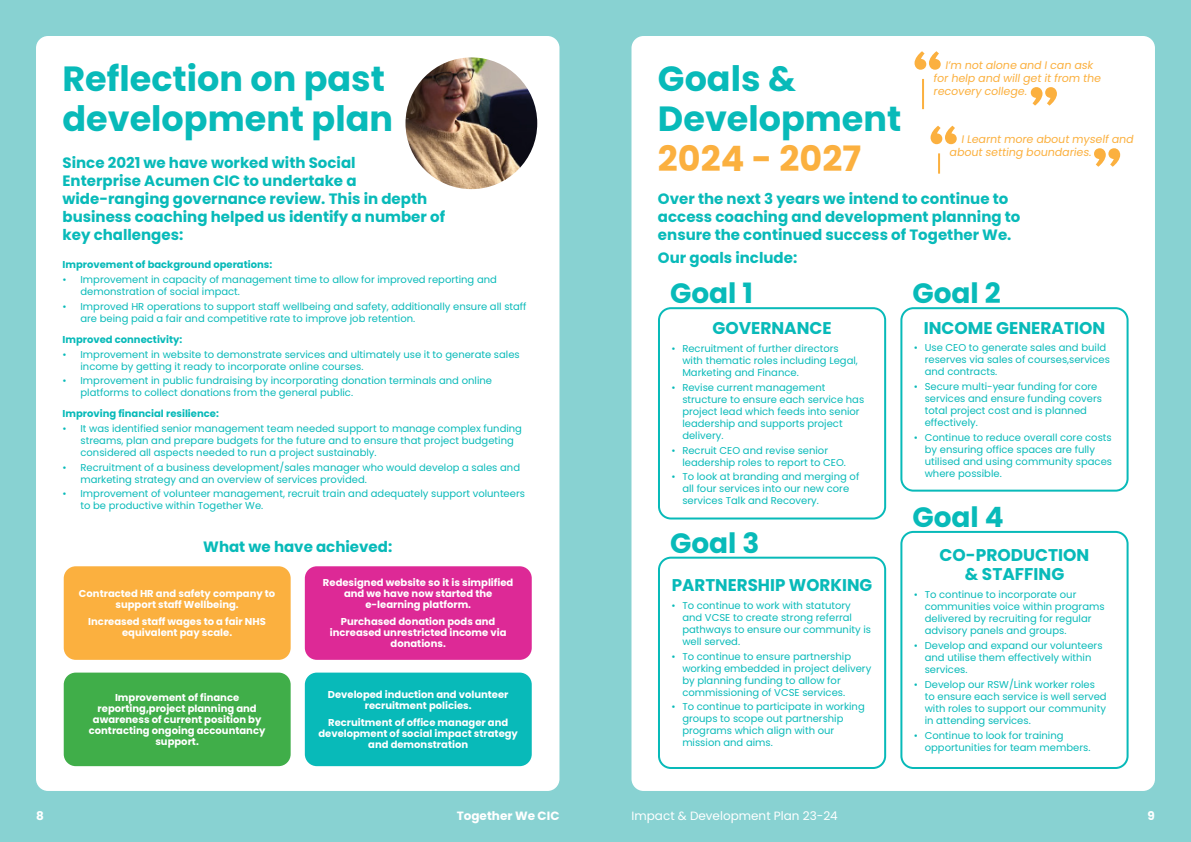
<style>
.page{position:relative;width:1191px;height:842px;background:#88d2d2}
.page>*{position:absolute;margin:0;border:0;box-sizing:border-box;transform-origin:0 0}
.t1{font:700 35px/40px "Poppins";color:#08bab9}
.t2{font:700 28px "Poppins";color:#08bab9}
.t3{font:700 17px/19px "Poppins";color:#08bab9;text-align:center}
.t4{font:700 15px/18px "Poppins";color:#08bab9}
.t5{font:12px "Poppins";color:#fff}
.t6{font:700 12px "Poppins";color:#fff}
.t7{font:11px/13.2px "Poppins";color:#fbb03f}
.t8{font:10px/12px "Poppins";color:#08bab9}
.t9{font:700 10px/11px "Poppins";color:#fff;text-align:center}
.t10{font:700 10px "Poppins";color:#08bab9}
.s1{color:#fbb03f}
</style>
<div class="page">
<div style="left:36px;top:36px;width:523px;height:755px;background:#fff;border-radius:12px"></div>
<div style="left:631px;top:36px;width:524px;height:755px;background:#fff;border-radius:12px"></div>
<img style="left:405px;top:57px;width:132px;height:132px;border-radius:66px">
<div style="left:64px;top:566px;width:227px;height:94px;background:#fbb03f;border-radius:12px"></div>
<div style="left:305px;top:566px;width:227px;height:94px;background:#dd2996;border-radius:12px"></div>
<div style="left:64px;top:673px;width:227px;height:93px;background:#40ae49;border-radius:12px"></div>
<div style="left:305px;top:673px;width:227px;height:93px;background:#08bab9;border-radius:12px"></div>
<div style="left:658px;top:307px;width:228px;height:212px;border:2px solid #08bab9;border-radius:12px"></div>
<div style="left:900px;top:307px;width:228px;height:185px;border:2px solid #08bab9;border-radius:12px"></div>
<div style="left:658px;top:557px;width:228px;height:212px;border:2px solid #08bab9;border-radius:12px"></div>
<div style="left:900px;top:531px;width:228px;height:238px;border:2px solid #08bab9;border-radius:12px"></div>
<svg style="left:914px;top:51px;width:26px;height:19px"></svg>
<svg style="left:1030px;top:87px;width:27px;height:19px"></svg>
<hr style="left:922px;top:79px;width:2px;height:30px;background:#fbb03f">
<svg style="left:930px;top:126px;width:26px;height:18px"></svg>
<svg style="left:1094px;top:148px;width:26px;height:19px"></svg>
<hr style="left:938px;top:153px;width:2px;height:21px;background:#fbb03f">
<p class="t7" style="left:933px;top:58px;width:171px;text-indent:12px">I’m notalone and Ican ask forhelp and willgetitfrom the recovery college.</p>
<p class="t7" style="left:949px;top:133px;width:188px;text-indent:12px">ILearntmore aboutmyselfand aboutsetting boundaries.</p>
<p class="t1" style="left:62px;top:59px;width:332px">Reflection on past development plan</p>
<p class="t1" style="left:658px;top:59px;width:245px">Goals &amp;<br>Development<br><span class="s1">2024 - 2027</span></p>
<p class="t4" style="left:658px;top:189px;width:364px">Over the next 3 years we intend to continue to access coaching and development planning to ensure the continued success of Together We.</p>
<p class="t4" style="left:658px;top:249px;width:141px">Our goals include:</p>
<p class="t4" style="left:62px;top:154px;width:384px">Since 2021 we have worked with Social<br>Enterprise Acumen CIC to undertake a wide-ranging governance review. This in depth business coaching helped us identify a number of key challenges:</p>
<p class="t10" style="left:62px;top:259px;width:211px">Improvement of background operations:</p>
<p class="t8" style="left:80px;top:274px;width:418px;text-indent:-18px">• Improvement in capacity of management time to allow for improved reporting and demonstration of social impact.</p>
<p class="t8" style="left:80px;top:301px;width:447px;text-indent:-18px">• Improved HR operations to support staff wellbeing and safety, additionally ensure all staff are being paid a fair and competitive rate to improve job retention.</p>
<p class="t10" style="left:62px;top:333px;width:121px">Improved connectivity:</p>
<p class="t8" style="left:80px;top:348px;width:441px;text-indent:-18px">• Improvement in website to demonstrate services and ultimately use it to generate sales income by getting it ready to incorporate online courses.</p>
<p class="t8" style="left:80px;top:375px;width:413px;text-indent:-18px">• Improvement in public fundraising by incorporating donation terminals and online platforms to collect donations from the general public.</p>
<p class="t10" style="left:62px;top:407px;width:158px">Improving financial resilience:</p>
<p class="t8" style="left:80px;top:422px;width:443px;text-indent:-18px">• It was identified senior management team needed support to manage complex funding streams, plan and prepare budgets for the future and to ensure that project budgeting considered all aspects needed to run a project sustainably.</p>
<p class="t8" style="left:80px;top:461px;width:441px;text-indent:-18px">• Recruitment of a business development/sales manager who would develop a sales and marketing strategy and an overview of services provided.</p>
<p class="t8" style="left:80px;top:488px;width:446px;text-indent:-18px">• Improvement of volunteer management, recruit train and adequately support volunteers to be productive within Together We.</p>
<p class="t2" style="left:912px;top:277px;width:90px">Goal 2</p>
<p class="t2" style="left:670px;top:277px;width:84px">Goal 1</p>
<p class="t3" style="left:923px;top:318px;width:183px">INCOME GENERATION</p>
<p class="t8" style="left:924px;top:342px;width:187px;text-indent:-11px">• Use CEO to generate sales and build reserves via sales of courses,services and contracts.</p>
<p class="t8" style="left:924px;top:381px;width:179px;text-indent:-11px">• Secure multi-year funding for core services and ensure funding covers total project cost and is planned effectively.</p>
<p class="t8" style="left:924px;top:432px;width:189px;text-indent:-11px">• Continue to reduce overall core costs by ensuring office spaces are fully utilised and using community spaces where possible.</p>
<p class="t3" style="left:712px;top:319px;width:121px">GOVERNANCE</p>
<p class="t8" style="left:682px;top:342px;width:177px;text-indent:-11px">• Recruitment of further directors with thematic roles including Legal,<br>Marketing and Finance.</p>
<p class="t8" style="left:682px;top:381px;width:183px;text-indent:-11px">• Revise current management structure to ensure each service has project lead which feeds into senior leadership and supports project delivery.</p>
<p class="t8" style="left:682px;top:444px;width:165px;text-indent:-11px">• Recruit CEO and revise senior leadership roles to report to CEO.</p>
<p class="t8" style="left:682px;top:471px;width:178px;text-indent:-11px">• To look at branding and merging of all four services into our new core services Talk and Recovery.</p>
<p class="t2" style="left:912px;top:501px;width:93px">Goal 4</p>
<p class="t4" style="left:203px;top:537px;width:190px">What we have achieved:</p>
<p class="t9" style="left:79px;top:588px;width:198px">Contracted HR and safety company to support staff Wellbeing.</p>
<p class="t9" style="left:88px;top:616px;width:179px">Increased staff wages to a fair NHS equivalent pay scale.</p>
<p class="t9" style="left:323px;top:577px;width:192px">Redesigned website so it is simplified and we have now started the e-learning platform.</p>
<p class="t9" style="left:330px;top:616px;width:178px">Purchased donation pods and increased unrestricted income via donations.</p>
<p class="t9" style="left:89px;top:692px;width:178px">Improvement of finance reporting,project planning and awareness of current position by contracting ongoing accountancy support.</p>
<p class="t9" style="left:328px;top:689px;width:182px">Developed induction and volunteer recruitment policies.</p>
<p class="t9" style="left:318px;top:717px;width:201px">Recruitment of office manager and development of social impact strategy and demonstration</p>
<p class="t2" style="left:670px;top:527px;width:91px">Goal 3</p>
<p class="t3" style="left:672px;top:576px;width:202px">PARTNERSHIP WORKING</p>
<p class="t8" style="left:682px;top:599px;width:190px;text-indent:-11px">• To continue to work with statutory and VCSE to create strong referral pathways to ensure our community is well served.</p>
<p class="t8" style="left:682px;top:650px;width:190px;text-indent:-11px">• To continue to ensure partnership working embedded in project delivery by planning funding to allow for commissioning of VCSE services.</p>
<p class="t8" style="left:682px;top:701px;width:184px;text-indent:-11px">• To continue to participate in working groups to scope out partnership programs which align with our mission and aims.</p>
<p class="t3" style="left:939px;top:546px;width:151px">CO-PRODUCTION &amp; STAFFING</p>
<p class="t8" style="left:924px;top:588px;width:181px;text-indent:-11px">• To continue to incorporate our communities voice within programs delivered by recruiting for regular advisory panels and groups.</p>
<p class="t8" style="left:924px;top:639px;width:179px;text-indent:-11px">• Develop and expand our volunteers and utilise them effectively within services.</p>
<p class="t8" style="left:924px;top:678px;width:183px;text-indent:-11px">• Develop our RSW/Link worker roles to ensure each service is well served with roles to support our community in attending services.</p>
<p class="t8" style="left:924px;top:729px;width:167px;text-indent:-11px">• Continue to look for training opportunities for team members.</p>
<p class="t6" style="left:36px;top:809px;width:9px">8</p>
<p class="t6" style="left:457px;top:809px;width:104px">Together We CIC</p>
<p class="t5" style="left:631px;top:809px;width:208px">Impact &amp; Development Plan 23-24</p>
<p class="t6" style="left:1147px;top:809px;width:9px">9</p>
</div>
